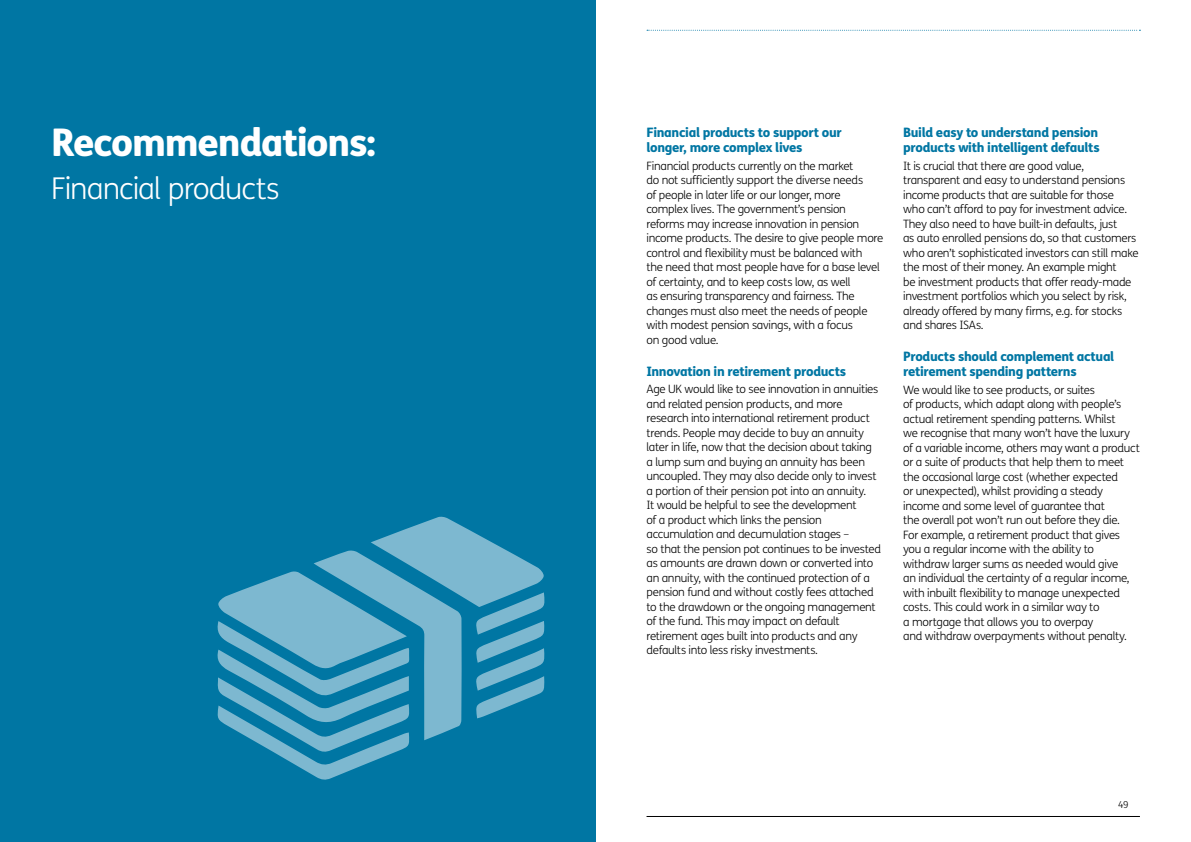
<style>
.page{position:relative;width:1191px;height:842px;background:#fff}
.page>*{position:absolute;margin:0;border:0;box-sizing:border-box;transform-origin:0 0}
.t1{font:800 38.1px "FS Me";letter-spacing:-.035em;color:#fff}
.t2{font:300 30px "FS Me";letter-spacing:-.03em;color:#fff}
.t3{font:800 13px/15px "FS Me";letter-spacing:-.025em;color:#0076a3}
.t4{font:300 11.5px/14.5px "FS Me";letter-spacing:-.025em;color:#000}
.t5{font:300 9.5px "FS Me";color:#000}
</style>
<div class="page">
<svg style="left:647px;top:30px;width:493px;height:1px"></svg>
<hr style="left:646px;top:816px;width:494px;height:1px;background:#000">
<div style="left:0;top:0;width:595px;height:842px;background:#0076a3"></div>
<svg style="left:217px;top:516px;width:328px;height:264px"></svg>
<h1 class="t1" style="left:51px;top:119px;width:326px">Recommendations:</h1>
<h2 class="t2" style="left:51px;top:172px;width:230px">Financial products</h2>
<p class="t3" style="left:646px;top:125px;width:197px">Financial products to support our longer, more complex lives</p>
<p class="t4" style="left:646px;top:159px;width:238px">Financial products currently on the market<br>do not sufficiently support the diverse needs<br>of people in later life or our longer, more complex lives. The government’s pension reforms may increase innovation in pension income products. The desire to give people more control and flexibility must be balanced with<br>the need that most people have for a base level of certainty, and to keep costs low, as well<br>as ensuring transparency and fairness. The changes must also meet the needs of people with modest pension savings, with a focus<br>on good value.</p>
<p class="t3" style="left:646px;top:364px;width:201px">Innovation in retirement products</p>
<p class="t4" style="left:646px;top:382px;width:236px">Age UK would like to see innovation in annuities and related pension products, and more research into international retirement product trends. People may decide to buy an annuity later in life, now that the decision about taking a lump sum and buying an annuity has been uncoupled. They may also decide only to invest a portion of their pension pot into an annuity.<br>It would be helpful to see the development<br>of a product which links the pension accumulation and decumulation stages –<br>so that the pension pot continues to be invested as amounts are drawn down or converted into an annuity, with the continued protection of a pension fund and without costly fees attached to the drawdown or the ongoing management of the fund. This may impact on default retirement ages built into products and any defaults into less risky investments.</p>
<p class="t3" style="left:903px;top:125px;width:198px">Build easy to understand pension products with intelligent defaults</p>
<p class="t4" style="left:903px;top:159px;width:237px">It is crucial that there are good value, transparent and easy to understand pensions income products that are suitable for those who can’t afford to pay for investment advice.<br>They also need to have built-in defaults, just<br>as auto enrolled pensions do, so that customers who aren’t sophisticated investors can still make the most of their money. An example might<br>be investment products that offer ready-made investment portfolios which you select by risk, already offered by many firms, e.g. for stocks and shares ISAs.</p>
<p class="t3" style="left:903px;top:349px;width:213px">Products should complement actual retirement spending patterns</p>
<p class="t4" style="left:903px;top:383px;width:238px">We would like to see products, or suites<br>of products, which adapt along with people’s actual retirement spending patterns. Whilst<br>we recognise that many won’t have the luxury of a variable income, others may want a product or a suite of products that help them to meet the occasional large cost (whether expected<br>or unexpected), whilst providing a steady income and some level of guarantee that<br>the overall pot won’t run out before they die.<br>For example, a retirement product that gives you a regular income with the ability to withdraw larger sums as needed would give<br>an individual the certainty of a regular income, with inbuilt flexibility to manage unexpected costs. This could work in a similar way to<br>a mortgage that allows you to overpay<br>and withdraw overpayments without penalty.</p>
<p class="t5" style="left:1118px;top:799px;width:12px">49</p>
</div>
